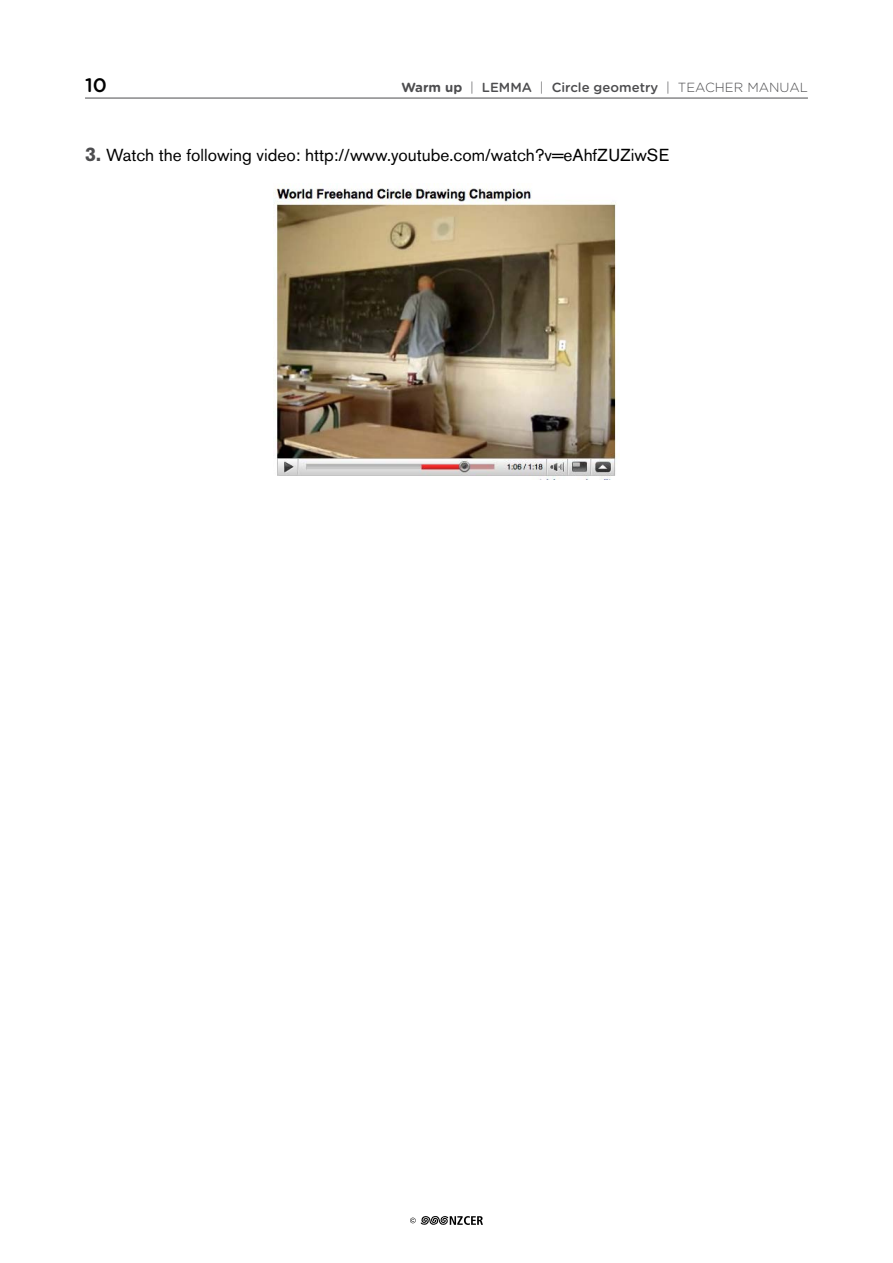
<style>
.page{position:relative;width:893px;height:1263px;background:#fff}
.page>*{position:absolute;margin:0;border:0;box-sizing:border-box;transform-origin:0 0}
.t1{font:500 19.5px "Gotham Rounded";color:#000}
.t2{font:17.25px "Akzidenz Grotesk BE";color:#000}
.t3{font:500 13.2px "Gotham Rounded";color:#4d4d4f}
.s1{font-weight:700}
.s2{font-weight:300}
.s3{font-weight:700;font-size:19.5px;color:#4d4d4f}
</style>
<div class="page">
<svg style="left:410px;top:1216px;width:73px;height:9px"></svg>
<hr style="left:85px;top:98px;width:723px;height:1px;background:#4d4d4f">
<img style="left:275px;top:183px;width:342px;height:297px">
<p class="t1" style="left:85px;top:71px;width:23px">10</p>
<p class="t3" style="left:401px;top:78px;width:408px"><span class="s1">Warm up</span> <span class="s2">|</span> LEMMA <span class="s2">|</span> Circle geometry <span class="s2">| TEACHER MANUAL</span></p>
<p class="t2" style="left:85px;top:145px;width:586px"><span class="s3">3.</span> Watch the following video: http://www.youtube.com/watch?v=eAhfZUZiwSE</p>
</div>
